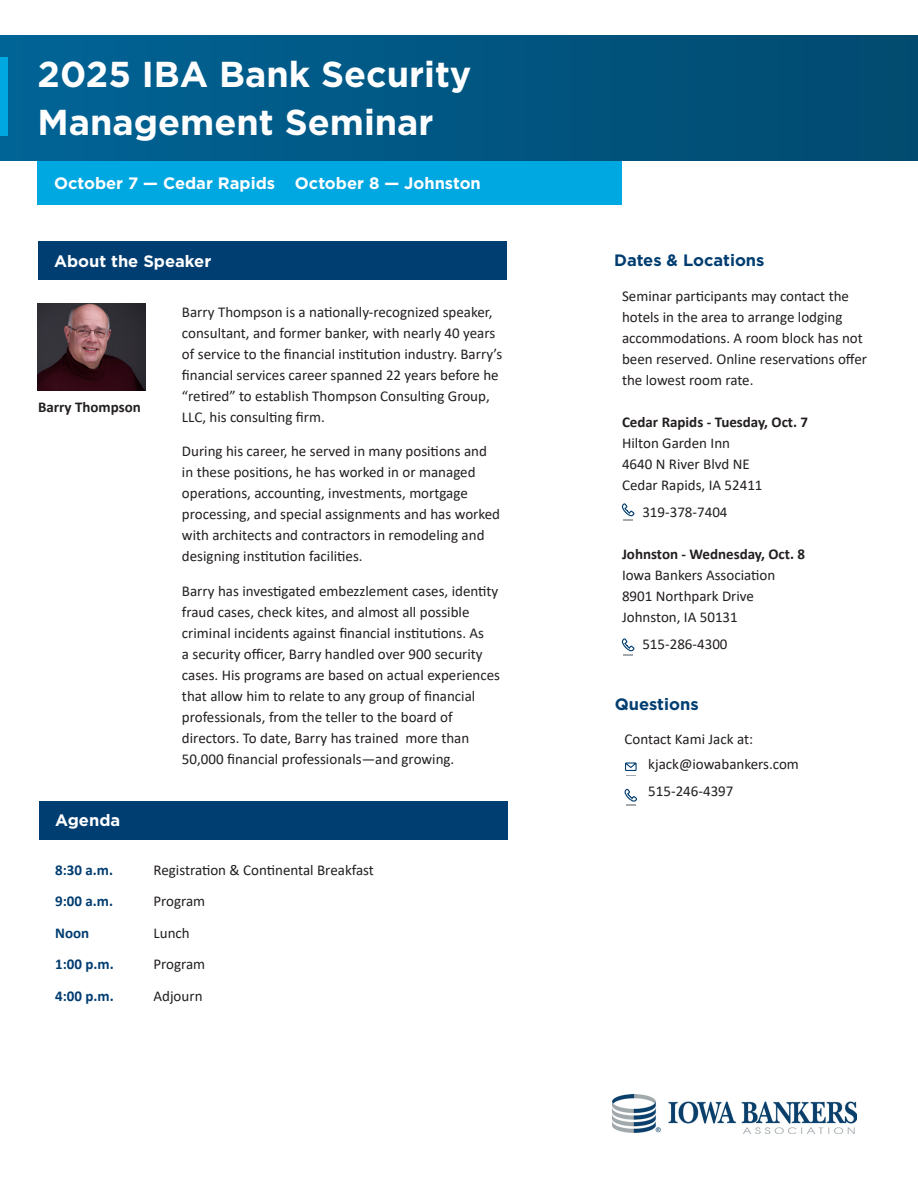
<style>
.page{position:relative;width:918px;height:1188px;background:#fff}
.page>*{position:absolute;margin:0;border:0;box-sizing:border-box;transform-origin:0 0}
.t1{font:700 36px "Gotham";color:#fff}
.SubHeader{font:700 16.5px "Gotham";color:#fff}
.Secondary_Subhead{font:700 16.5px "Gotham";color:#003d71}
.Speaker_copy{font:15px/21px "Calibri";color:#231f20}
.t2{font:700 15px "Calibri";color:#231f20}
.Agenda_info{font:15px "Calibri";color:#231f20}
.Agenda_Times{font:700 15px "Calibri";color:#003d71}
</style>
<div class="page">
<div style="left:38px;top:241px;width:469px;height:39px;background:#003d71"></div>
<div style="left:38px;top:157px;width:584px;height:48px;background:#00a8e2"></div>
<div style="left:0;top:36px;width:918px;height:124px;background:linear-gradient(to right,#016396,#014a6f)"></div>
<div style="left:0;top:58px;width:8px;height:78px;background:#00a8e2"></div>
<div style="left:39px;top:801px;width:469px;height:38px;background:#003d71"></div>
<img style="left:613px;top:1094px;width:243px;height:40px">
<svg style="left:625px;top:762px;width:12px;height:14px"></svg>
<svg style="left:624px;top:789px;width:13px;height:17px"></svg>
<svg style="left:621px;top:504px;width:14px;height:17px"></svg>
<svg style="left:621px;top:639px;width:14px;height:17px"></svg>
<img style="left:37px;top:304px;width:108px;height:86px">
<p class="t1" style="left:38px;top:50px;width:435px">2025 IBA Bank Security</p>
<p class="t1" style="left:38px;top:98px;width:398px">Management Seminar</p>
<p class="SubHeader" style="left:54px;top:172px;width:428px">October 7 — Cedar Rapids October 8 — Johnston</p>
<p class="SubHeader" style="left:54px;top:250px;width:159px">About the Speaker</p>
<p class="t2" style="left:38px;top:396px;width:104px">Barry Thompson</p>
<p class="Speaker_copy" style="left:182px;top:301px;width:322px">Barry Thompson is a nationally-recognized speaker, consultant, and former banker, with nearly 40 years of service to the financial institution industry. Barry’s financial services career spanned 22 years before he “retired” to establish Thompson Consulting Group, LLC, his consulting firm.</p>
<p class="Speaker_copy" style="left:182px;top:440px;width:320px">During his career, he served in many positions and in these positions, he has worked in or managed operations, accounting, investments, mortgage processing, and special assignments and has worked with architects and contractors in remodeling and designing institution facilities.</p>
<p class="Speaker_copy" style="left:182px;top:580px;width:320px">Barry has investigated embezzlement cases, identity fraud cases, check kites, and almost all possible criminal incidents against financial institutions. As<br>a security officer, Barry handled over 900 security cases. His programs are based on actual experiences that allow him to relate to any group of financial professionals, from the teller to the board of directors. To date, Barry has trained more than 50,000 financial professionals—and growing.</p>
<p class="SubHeader" style="left:55px;top:810px;width:67px">Agenda</p>
<p class="Agenda_Times" style="left:55px;top:859px;width:59px">8:30 a.m.</p>
<p class="Agenda_Times" style="left:55px;top:891px;width:59px">9:00 a.m.</p>
<p class="Agenda_Times" style="left:55px;top:922px;width:36px">Noon</p>
<p class="Agenda_Times" style="left:55px;top:954px;width:60px">1:00 p.m.</p>
<p class="Agenda_Times" style="left:55px;top:985px;width:60px">4:00 p.m.</p>
<p class="Agenda_info" style="left:154px;top:859px;width:222px">Registration &amp; Continental Breakfast</p>
<p class="Agenda_info" style="left:154px;top:891px;width:53px">Program</p>
<p class="Agenda_info" style="left:154px;top:922px;width:38px">Lunch</p>
<p class="Agenda_info" style="left:154px;top:954px;width:53px">Program</p>
<p class="Agenda_info" style="left:154px;top:985px;width:51px">Adjourn</p>
<p class="Secondary_Subhead" style="left:614px;top:250px;width:152px">Dates &amp; Locations</p>
<p class="Speaker_copy" style="left:622px;top:285px;width:247px">Seminar participants may contact the hotels in the area to arrange lodging accommodations. A room block has not been reserved. Online reservations offer the lowest room rate.</p>
<p class="t2" style="left:622px;top:411px;width:188px">Cedar Rapids - Tuesday, Oct. 7</p>
<p class="Speaker_copy" style="left:622px;top:432px;width:110px">Hilton Garden Inn</p>
<p class="Speaker_copy" style="left:622px;top:453px;width:129px">4640 N River Blvd NE</p>
<p class="Speaker_copy" style="left:622px;top:474px;width:142px">Cedar Rapids, IA 52411</p>
<p class="Speaker_copy" style="left:642px;top:501px;width:87px">319-378-7404</p>
<p class="t2" style="left:622px;top:543px;width:184px">Johnston - Wednesday, Oct. 8</p>
<p class="Speaker_copy" style="left:622px;top:564px;width:155px">Iowa Bankers Association</p>
<p class="Speaker_copy" style="left:622px;top:585px;width:134px">8901 Northpark Drive</p>
<p class="Speaker_copy" style="left:622px;top:606px;width:117px">Johnston, IA 50131</p>
<p class="Speaker_copy" style="left:642px;top:633px;width:87px">515-286-4300</p>
<p class="Secondary_Subhead" style="left:615px;top:693px;width:85px">Questions</p>
<p class="Speaker_copy" style="left:625px;top:728px;width:130px">Contact Kami Jack at:</p>
<p class="Speaker_copy" style="left:648px;top:753px;width:152px">kjack@iowabankers.com</p>
<p class="Speaker_copy" style="left:648px;top:780px;width:87px">515-246-4397</p>
</div>
